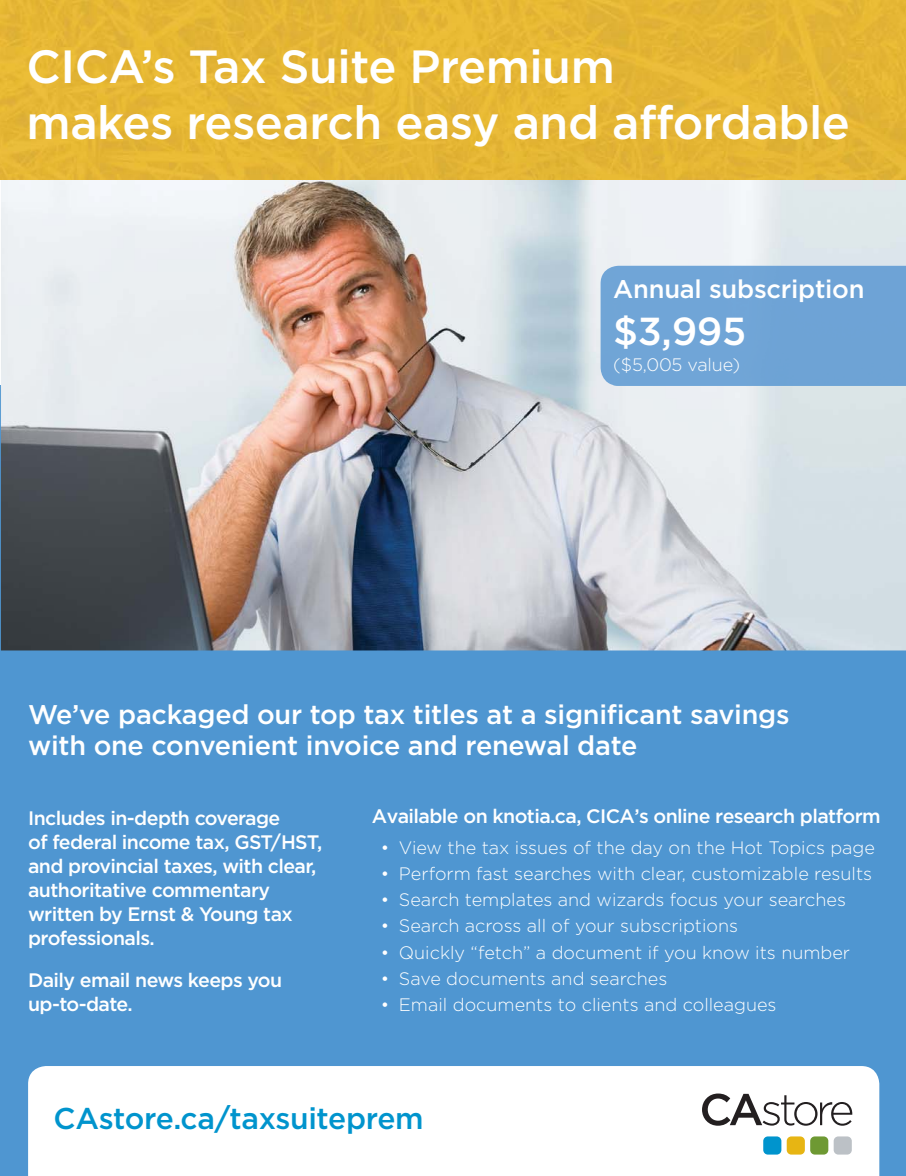
<style>
.page{position:relative;width:906px;height:1176px;background:#fff}
.page>*{position:absolute;margin:0;border:0;box-sizing:border-box;transform-origin:0 0}
.t1{font:500 46.5px/55.5px "Gotham";letter-spacing:-.01em;color:#fff}
.t2{font:500 39px "Gotham";color:#fff}
.t3{font:500 30px "Gotham";letter-spacing:-.01em;color:#0094cd}
.t4{font:500 27px/31.5px "Gotham";letter-spacing:-.01em;color:#fff}
.t5{font:500 25.5px "Gotham";letter-spacing:-.01em;color:#fff}
.t6{font:500 19.5px/24px "Gotham";letter-spacing:-.03em;color:#fff}
.t7{font:300 18px "Gotham";color:#fff}
</style>
<div class="page">
<svg style="left:0;top:55px;width:1px;height:12px"></svg>
<div style="left:1px;top:385px;width:904px;height:790px;background:#4f96d1"></div>
<img style="left:1px;top:180px;width:904px;height:470px">
<div style="left:28px;top:1066px;width:851px;height:109px;background:#fff"></div>
<div style="left:1px;top:0;width:904px;height:180px;background:#e5b634"></div>
<div style="left:600px;top:266px;width:305px;height:119px;background:#70a5d6"></div>
<div style="left:833px;top:1136px;width:18px;height:18px;background:#bcc1c6;border-radius:5px"></div>
<div style="left:810px;top:1136px;width:18px;height:18px;background:#6e9933;border-radius:5px"></div>
<div style="left:786px;top:1136px;width:18px;height:18px;background:#e7b513;border-radius:5px"></div>
<div style="left:763px;top:1136px;width:18px;height:18px;background:#0094cd;border-radius:5px"></div>
<svg style="left:701px;top:1093px;width:151px;height:32px"></svg>
<h1 class="t1" style="left:27px;top:42px;width:824px">CICA’s Tax Suite Premium<br>makes research easy and affordable</h1>
<h3 class="t5" style="left:613px;top:279px;width:253px">Annual subscription</h3>
<h2 class="t2" style="left:613px;top:316px;width:134px">$3,995</h2>
<p class="t7" style="left:613px;top:358px;width:128px">($5,005 value)</p>
<h3 class="t4" style="left:28px;top:700px;width:762px">We’ve packaged our top tax titles at a significant savings with one convenient invoice and renewal date</h3>
<p class="t6" style="left:28px;top:806px;width:295px">Includes in-depth coverage<br>of federal income tax, GST/ HST, and provincial taxes, with clear, authoritative commentary written by Ernst &amp; Young tax professionals.</p>
<p class="t6" style="left:28px;top:968px;width:255px">Daily email news keeps you up-to-date.</p>
<p class="t6" style="left:372px;top:805px;width:510px">Available on knotia.ca, CICA’s online research platform</p>
<p class="t7" style="left:381px;top:840px;width:495px">• View the tax issues of the day on the Hot Topics page</p>
<p class="t7" style="left:381px;top:866px;width:492px">• Perform fast searches with clear, customizable results</p>
<p class="t7" style="left:381px;top:893px;width:466px">• Search templates and wizards focus your searches</p>
<p class="t7" style="left:381px;top:919px;width:358px">• Search across all of your subscriptions</p>
<p class="t7" style="left:381px;top:945px;width:470px">• Quickly “fetch” a document if you know its number</p>
<p class="t7" style="left:381px;top:971px;width:288px">• Save documents and searches</p>
<p class="t7" style="left:381px;top:997px;width:397px">• Email documents to clients and colleagues</p>
<h3 class="t3" style="left:54px;top:1107px;width:371px">CAstore.ca/taxsuiteprem</h3>
</div>
